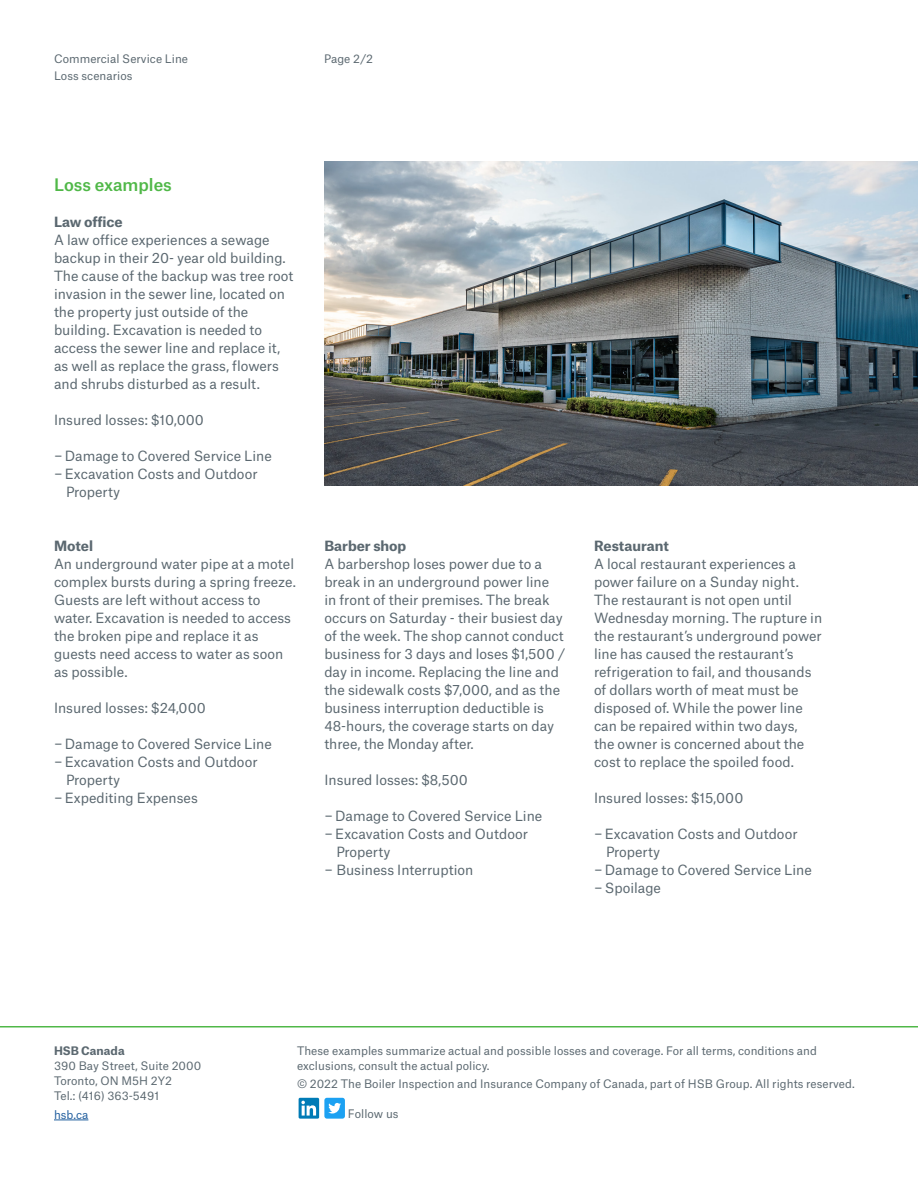
<style>
.page{position:relative;width:918px;height:1188px;background:#fff}
.page>*{position:absolute;margin:0;border:0;box-sizing:border-box;transform-origin:0 0}
.HSB_11pt_Med_Subhead{font:500 16.5px "Munich Re";color:#50b848}
.HSB_9pt_Regular_Spac{font:13.5px/18px "Munich Re";color:#5b6870}
.HSB_9pt_Bold_Gray_le{font:700 13.5px "Munich Re";color:#5b6870}
.HSB_7_5pt_Footer{font:11.25px/15px "Munich Re";letter-spacing:.005em;color:#5b6870}
.HSB_7_5pt_Regular{font:11.25px "Munich Re";letter-spacing:.005em;color:#5b6870}
.HSB_7_5pt_Regular-2{font:700 11.25px "Munich Re";letter-spacing:.005em;color:#5b6870}
.HSB_7_5pt_Regular-3{font:11.25px "Munich Re";color:#215e9e}
</style>
<div class="page">
<hr style="left:0;top:1026px;width:918px;height:2px;background:#50b848">
<hr style="left:54px;top:1120px;width:34px;height:1px;background:#215e9e">
<div style="left:299px;top:1098px;width:20px;height:21px;background:#007bb6;border-radius:2px"></div>
<svg style="left:301px;top:1101px;width:15px;height:15px"></svg>
<div style="left:324px;top:1098px;width:21px;height:21px;background:#1ca1f2;border-radius:3px"></div>
<svg style="left:328px;top:1103px;width:13px;height:11px"></svg>
<img style="left:324px;top:161px;width:594px;height:324px">
<p class="HSB_7_5pt_Regular" style="left:54px;top:50px;width:136px">Commercial Service Line</p>
<p class="HSB_7_5pt_Regular" style="left:324px;top:50px;width:51px">Page 2/2</p>
<p class="HSB_7_5pt_Regular" style="left:54px;top:66px;width:80px">Loss scenarios</p>
<p class="HSB_11pt_Med_Subhead" style="left:54px;top:171px;width:119px">Loss examples</p>
<p class="HSB_9pt_Bold_Gray_le" style="left:54px;top:211px;width:70px">Law office</p>
<p class="HSB_9pt_Regular_Spac" style="left:54px;top:229px;width:241px">A law office experiences a sewage backup in their 20- year old building.<br>The cause of the backup was tree root invasion in the sewer line, located on the property just outside of the building. Excavation is needed to access the sewer line and replace it, as well as replace the grass, flowers and shrubs disturbed as a result.</p>
<p class="HSB_9pt_Regular_Spac" style="left:54px;top:409px;width:152px">Insured losses: $10,000</p>
<p class="HSB_9pt_Regular_Spac" style="left:54px;top:445px;width:219px">− Damage to Covered Service Line</p>
<p class="HSB_9pt_Regular_Spac" style="left:66px;top:463px;width:193px;text-indent:-12px">− Excavation Costs and Outdoor<br>Property</p>
<p class="HSB_9pt_Bold_Gray_le" style="left:54px;top:535px;width:41px">Motel</p>
<p class="HSB_9pt_Regular_Spac" style="left:54px;top:553px;width:243px">An underground water pipe at a motel complex bursts during a spring freeze.<br>Guests are left without access to water. Excavation is needed to access the broken pipe and replace it as guests need access to water as soon as possible.</p>
<p class="HSB_9pt_Regular_Spac" style="left:54px;top:697px;width:153px">Insured losses: $24,000</p>
<p class="HSB_9pt_Regular_Spac" style="left:54px;top:733px;width:219px">− Damage to Covered Service Line</p>
<p class="HSB_9pt_Regular_Spac" style="left:66px;top:751px;width:193px;text-indent:-12px">− Excavation Costs and Outdoor<br>Property</p>
<p class="HSB_9pt_Regular_Spac" style="left:54px;top:787px;width:145px">− Expediting Expenses</p>
<p class="HSB_9pt_Bold_Gray_le" style="left:324px;top:535px;width:84px">Barber shop</p>
<p class="HSB_9pt_Regular_Spac" style="left:324px;top:553px;width:243px">A barbershop loses power due to a break in an underground power line<br>in front of their premises. The break occurs on Saturday - their busiest day of the week. The shop cannot conduct business for 3 days and loses $1,500 / day in income. Replacing the line and the sidewalk costs $7,000, and as the business interruption deductible is 48-hours, the coverage starts on day three, the Monday after.</p>
<p class="HSB_9pt_Regular_Spac" style="left:324px;top:769px;width:145px">Insured losses: $8,500</p>
<p class="HSB_9pt_Regular_Spac" style="left:324px;top:805px;width:219px">− Damage to Covered Service Line</p>
<p class="HSB_9pt_Regular_Spac" style="left:336px;top:823px;width:193px;text-indent:-12px">− Excavation Costs and Outdoor<br>Property</p>
<p class="HSB_9pt_Regular_Spac" style="left:324px;top:859px;width:151px">− Business Interruption</p>
<p class="HSB_9pt_Bold_Gray_le" style="left:594px;top:535px;width:76px">Restaurant</p>
<p class="HSB_9pt_Regular_Spac" style="left:594px;top:553px;width:230px">A local restaurant experiences a power failure on a Sunday night.<br>The restaurant is not open until Wednesday morning. The rupture in the restaurant’s underground power line has caused the restaurant’s refrigeration to fail, and thousands of dollars worth of meat must be disposed of. While the power line can be repaired within two days,<br>the owner is concerned about the cost to replace the spoiled food.</p>
<p class="HSB_9pt_Regular_Spac" style="left:594px;top:787px;width:151px">Insured losses: $15,000</p>
<p class="HSB_9pt_Regular_Spac" style="left:606px;top:823px;width:193px;text-indent:-12px">− Excavation Costs and Outdoor<br>Property</p>
<p class="HSB_9pt_Regular_Spac" style="left:594px;top:859px;width:219px">− Damage to Covered Service Line</p>
<p class="HSB_9pt_Regular_Spac" style="left:594px;top:877px;width:69px">− Spoilage</p>
<p class="HSB_7_5pt_Regular-2" style="left:54px;top:1042px;width:72px">HSB Canada</p>
<p class="HSB_7_5pt_Regular" style="left:54px;top:1057px;width:149px">390 Bay Street, Suite 2000</p>
<p class="HSB_7_5pt_Regular" style="left:54px;top:1072px;width:120px">Toronto, ON M5H 2Y2</p>
<p class="HSB_7_5pt_Regular" style="left:54px;top:1087px;width:107px">Tel.: (416) 363-5491</p>
<p class="HSB_7_5pt_Regular-3" style="left:54px;top:1105px;width:36px">hsb.ca</p>
<p class="HSB_7_5pt_Footer" style="left:297px;top:1042px;width:521px">These examples summarize actual and possible losses and coverage. For all terms, conditions and exclusions, consult the actual policy.</p>
<p class="HSB_7_5pt_Footer" style="left:297px;top:1075px;width:559px">© 2022 The Boiler Inspection and Insurance Company of Canada, part of HSB Group. All rights reserved.</p>
<p class="HSB_7_5pt_Regular" style="left:348px;top:1105px;width:52px">Follow us</p>
</div>
